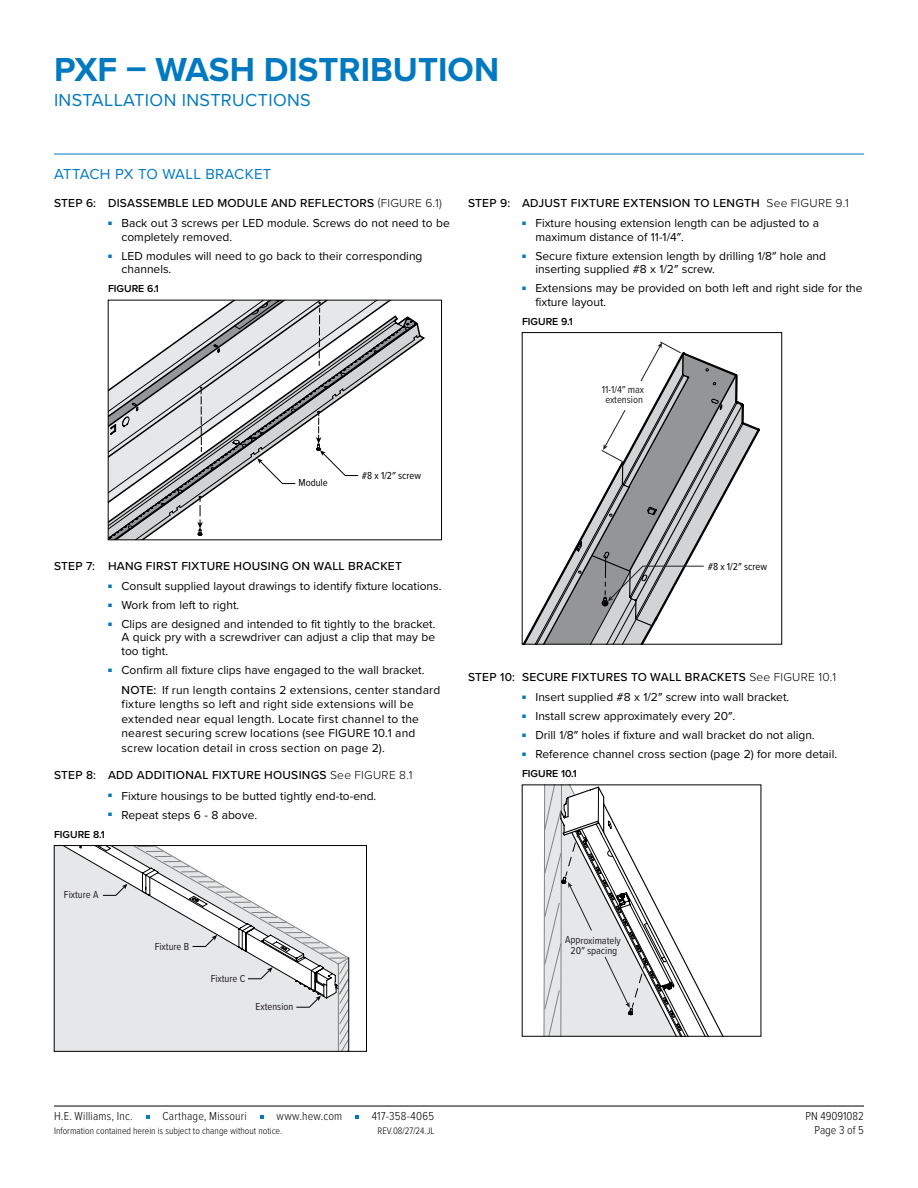
<style>
.page{position:relative;width:918px;height:1188px;background:#fff}
.page>*{position:absolute;margin:0;border:0;box-sizing:border-box;transform-origin:0 0}
.t1{font:700 34.5px "Proxima Nova";color:#0079c1}
.t2{font:18px "Proxima Nova";letter-spacing:.02em;color:#0079c1}
.t3{font:15px "Proxima Nova";letter-spacing:.02em;color:#0079c1}
.t4{font:12px/13.5px "Proxima Nova";color:#000}
.t5{font:500 12px "Proxima Nova";letter-spacing:.025em;color:#000}
.t6{font:300 12px/13.6px "Proxima Nova Cond";letter-spacing:.015em;color:#000;text-align:right}
.t7{font:10.5px/9.8px "Proxima Nova Cond";color:#221f20;text-align:center}
.t8{font:600 10.5px "Proxima Nova";color:#000}
.t9{font:10.5px "Proxima Nova Cond";color:#231f20}
.t10{font:10.5px "Proxima Nova Cond";color:#000}
.t11{font:300 9.75px "Proxima Nova Cond";color:#000}
.s1{font-weight:300}
.s2{font-weight:500}
</style>
<div class="page">
<hr style="left:54px;top:1106px;width:810px;height:1px;background:#000">
<svg style="left:355px;top:1116px;width:4px;height:3px"></svg>
<hr style="left:54px;top:154px;width:810px;height:1px;background:#0079c1">
<svg style="left:110px;top:302px;width:315px;height:236px"></svg>
<div style="left:108px;top:300px;width:334px;height:240px;border:1px solid #000"></div>
<svg style="left:56px;top:847px;width:293px;height:203px"></svg>
<div style="left:54px;top:845px;width:313px;height:207px;border:1px solid #000"></div>
<svg style="left:524px;top:342px;width:236px;height:300px"></svg>
<div style="left:522px;top:332px;width:260px;height:312px;border:1px solid #000"></div>
<svg style="left:543px;top:787px;width:180px;height:247px"></svg>
<h1 class="t1" style="left:54px;top:44px;width:447px">PXF – WASH DISTRIBUTION</h1>
<h2 class="t2" style="left:54px;top:86px;width:258px">INSTALLATION INSTRUCTIONS</h2>
<p class="t3" style="left:54px;top:163px;width:219px">ATTACH PX TO WALL BRACKET</p>
<p class="t5" style="left:54px;top:194px;width:389px">STEP 6: DISASSEMBLE LED MODULE AND REFLECTORS <span class="s1">(FIGURE 6.1)</span></p>
<p class="t4" style="left:122px;top:216px;width:330px;text-indent:-14px"><sup>■</sup> Back out 3 screws per LED module. Screws do not need to be completely removed.</p>
<p class="t4" style="left:122px;top:248px;width:303px;text-indent:-14px"><sup>■</sup> LED modules will need to go back to their corresponding channels.</p>
<p class="t8" style="left:108px;top:281px;width:52px">FIGURE 6.1</p>
<p class="t5" style="left:468px;top:194px;width:382px">STEP 9: ADJUST FIXTURE EXTENSION TO LENGTH <span class="s1">See FIGURE 9.1</span></p>
<p class="t4" style="left:536px;top:216px;width:285px;text-indent:-14px"><sup>■</sup> Fixture housing extension length can be adjusted to a maximum distance of 11-1/4″.</p>
<p class="t4" style="left:536px;top:248px;width:292px;text-indent:-14px"><sup>■</sup> Secure fixture extension length by drilling 1/8″ hole and inserting supplied #8 x 1/2″ screw.</p>
<p class="t4" style="left:536px;top:281px;width:329px;text-indent:-14px"><sup>■</sup> Extensions may be provided on both left and right side for the fixture layout.</p>
<p class="t8" style="left:522px;top:313px;width:52px">FIGURE 9.1</p>
<p class="t7" style="left:602px;top:384px;width:44px">11-1/4″ max extension</p>
<p class="t10" style="left:299px;top:475px;width:31px">Module</p>
<p class="t10" style="left:362px;top:468px;width:61px">#8 x 1/2″ screw</p>
<p class="t5" style="left:54px;top:557px;width:349px">STEP 7: HANG FIRST FIXTURE HOUSING ON WALL BRACKET</p>
<p class="t4" style="left:108px;top:579px;width:335px"><sup>■</sup> Consult supplied layout drawings to identify fixture locations.</p>
<p class="t4" style="left:108px;top:598px;width:133px"><sup>■</sup> Work from left to right.</p>
<p class="t4" style="left:122px;top:617px;width:316px;text-align:justify;text-indent:-14px"><sup>■</sup> Clips are designed and intended to fit tightly to the bracket.<br>A quick pry with a screwdriver can adjust a clip that may be too tight.</p>
<p class="t4" style="left:122px;top:659px;width:320px;line-height:19.8px;text-indent:-14px"><sup>■</sup> Confirm all fixture clips have engaged to the wall bracket.<br><span class="s2">NOTE:</span> If run length contains 2 extensions, center standard</p>
<p class="t4" style="left:122px;top:696px;width:299px;line-height:14.4px">fixture lengths so left and right side extensions will be extended near equal length. Locate first channel to the nearest securing screw locations (see FIGURE 10.1 and screw location detail in cross section on page 2).</p>
<p class="t5" style="left:54px;top:767px;width:360px">STEP 8: ADD ADDITIONAL FIXTURE HOUSINGS <span class="s1">See FIGURE 8.1</span></p>
<p class="t4" style="left:108px;top:788px;width:270px"><sup>■</sup> Fixture housings to be butted tightly end-to-end.</p>
<p class="t4" style="left:108px;top:807px;width:151px"><sup>■</sup> Repeat steps 6 - 8 above.</p>
<p class="t8" style="left:54px;top:826px;width:52px">FIGURE 8.1</p>
<p class="t9" style="left:64px;top:887px;width:36px">Fixture A</p>
<p class="t9" style="left:155px;top:938px;width:36px">Fixture B</p>
<p class="t9" style="left:211px;top:971px;width:36px">Fixture C</p>
<p class="t9" style="left:256px;top:998px;width:39px">Extension</p>
<p class="t10" style="left:708px;top:558px;width:61px">#8 x 1/2″ screw</p>
<p class="t5" style="left:468px;top:668px;width:370px">STEP 10: SECURE FIXTURES TO WALL BRACKETS <span class="s1">See FIGURE 10.1</span></p>
<p class="t4" style="left:522px;top:690px;width:269px"><sup>■</sup> Insert supplied #8 x 1/2″ screw into wall bracket.</p>
<p class="t4" style="left:522px;top:709px;width:215px"><sup>■</sup> Install screw approximately every 20″.</p>
<p class="t4" style="left:522px;top:728px;width:294px"><sup>■</sup> Drill 1/8″ holes if fixture and wall bracket do not align.</p>
<p class="t4" style="left:522px;top:747px;width:317px"><sup>■</sup> Reference channel cross section (page 2) for more detail.</p>
<p class="t8" style="left:522px;top:766px;width:56px">FIGURE 10.1</p>
<p class="t7" style="left:565px;top:934px;width:57px;line-height:10.5px;rotate:1deg">Approximately<br>20″ spacing</p>
<p class="t6" style="left:54px;top:1109px;width:80px">H.E. Williams, Inc.</p>
<p class="t6" style="left:162px;top:1109px;width:86px">Carthage, Missouri</p>
<p class="t6" style="left:276px;top:1109px;width:67px">www.hew.com</p>
<p class="t6" style="left:372px;top:1109px;width:64px">417-358-4065</p>
<p class="t11" style="left:54px;top:1123px;width:230px">Information contained herein is subject to change without notice.</p>
<p class="t11" style="left:378px;top:1123px;width:58px">REV.08/27/24.JL</p>
<p class="t6" style="left:805px;top:1109px;width:60px">PN 49091082<br>Page 3 of 5</p>
</div>
